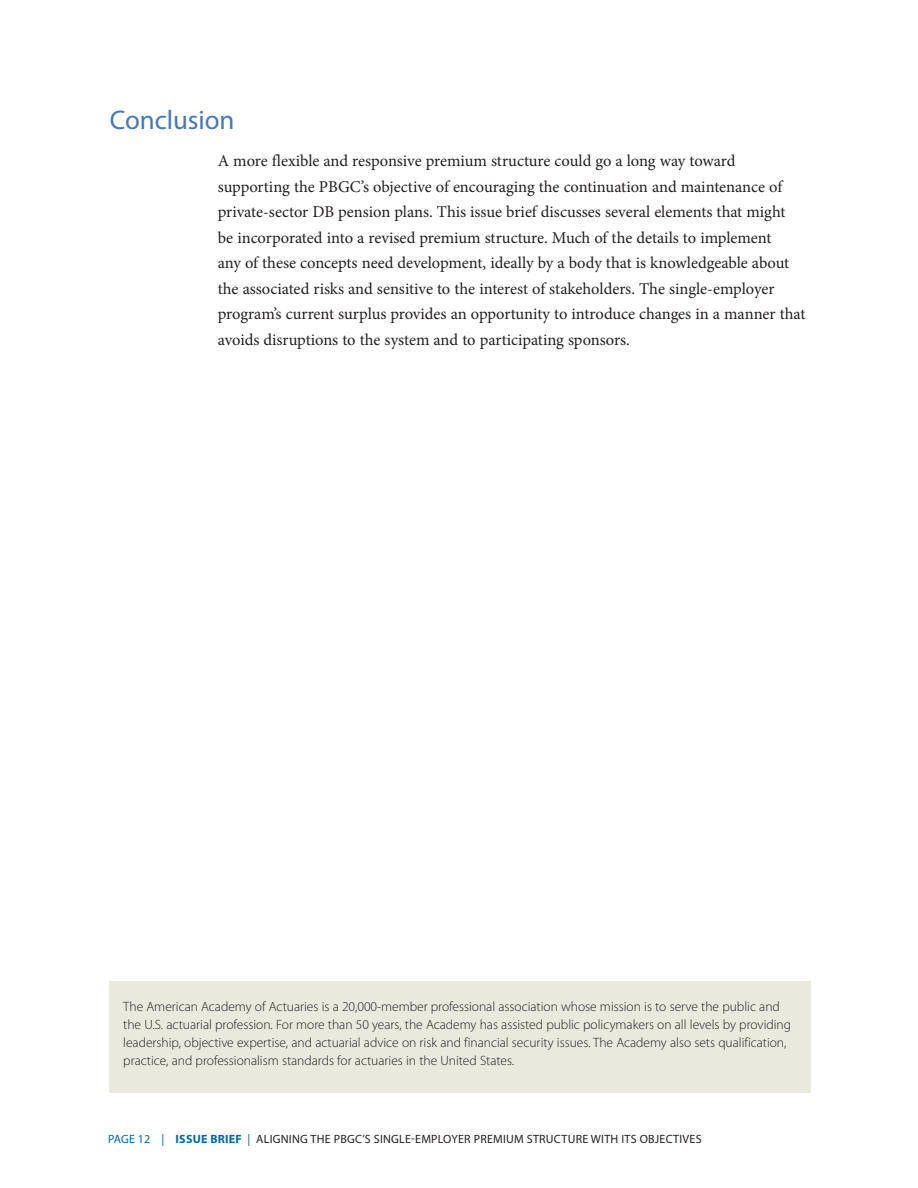
<style>
.page{position:relative;width:918px;height:1188px;background:#fff}
.page>*{position:absolute;margin:0;border:0;box-sizing:border-box;transform-origin:0 0}
.Sub_1_Blueheads{font:27px "Myriad Pro";color:#4878b4}
.text{font:16.5px/25.5px "Minion Pro";letter-spacing:-.005em;color:#231f20}
.t1{font:300 13.5px/18px "Myriad Pro";color:#231f20}
.t2{font:12px "Myriad Pro";letter-spacing:.02em;color:#231f20}
.s1{color:#0067a6}
.s2{font-weight:700;color:#0067a6}
</style>
<div class="page">
<div style="left:110px;top:981px;width:701px;height:112px;background:#eae9de"></div>
<p class="Sub_1_Blueheads" style="left:110px;top:103px;width:126px">Conclusion</p>
<p class="text" style="left:218px;top:148px;width:589px">A more flexible and responsive premium structure could go a long way toward supporting the PBGC’s objective of encouraging the continuation and maintenance of private-sector DB pension plans. This issue brief discusses several elements that might<br>be incorporated into a revised premium structure. Much of the details to implement<br>any of these concepts need development, ideally by a body that is knowledgeable about the associated risks and sensitive to the interest of stakeholders. The single-employer program’s current surplus provides an opportunity to introduce changes in a manner that avoids disruptions to the system and to participating sponsors.</p>
<p class="t1" style="left:123px;top:998px;width:669px">The American Academy of Actuaries is a 20,000-member professional association whose mission is to serve the public and the U.S. actuarial profession. For more than 50 years, the Academy has assisted public policymakers on all levels by providing leadership, objective expertise, and actuarial advice on risk and financial security issues. The Academy also sets qualification, practice, and professionalism standards for actuaries in the United States.</p>
<p class="t2" style="left:108px;top:1132px;width:595px"><span class="s1">PAGE 12 |</span> <span class="s2">ISSUE BRIEF</span> <span class="s1">|</span> ALIGNING THE PBGC’S SINGLE-EMPLOYER PREMIUM STRUCTURE WITH ITS OBJECTIVES</p>
</div>
